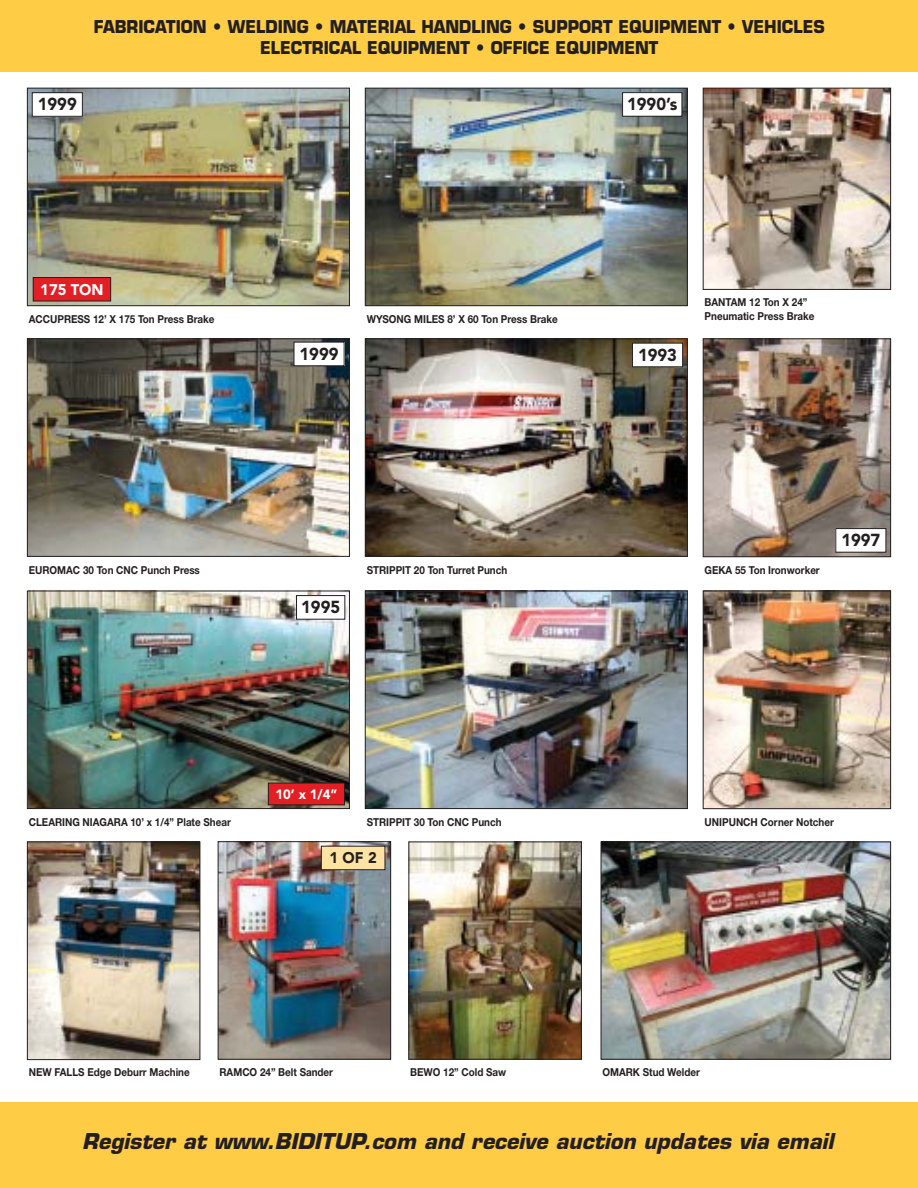
<style>
.page{position:relative;width:918px;height:1188px;background:#fff}
.page>*{position:absolute;margin:0;border:0;box-sizing:border-box;transform-origin:0 0}
.t1{font:italic 700 21.3px "Eurostile";letter-spacing:.005em;color:#231f20}
.t2{font:700 17.25px/20.4px "Eurostile";color:#231f20;text-align:center;scale:.92 1}
.t3{font:900 17.25px "Avenir";color:#231f20;scale:.95 1}
.t4{font:900 15.3px "Avenir";color:#fff;scale:.96 1}
.t5{font:900 15.3px "Avenir";color:#231f20;scale:.96 1}
.t6{font:900 13.5px "Avenir";color:#fff}
.t7{font:700 10.95px/13.5px "Helvetica Neue";color:#231f20;scale:.9 1}
</style>
<div class="page">
<div style="left:0;top:1102px;width:918px;height:86px;background:#ffcc46"></div>
<div style="left:0;top:0;width:918px;height:71px;background:#ffcc46"></div>
<img style="left:29px;top:90px;width:319px;height:214px">
<div style="left:27px;top:88px;width:323px;height:218px;border:1px solid #231f20"></div>
<img style="left:367px;top:90px;width:319px;height:214px">
<div style="left:365px;top:88px;width:323px;height:218px;border:1px solid #231f20"></div>
<img style="left:705px;top:90px;width:184px;height:198px">
<div style="left:703px;top:88px;width:188px;height:202px;border:1px solid #231f20"></div>
<img style="left:29px;top:340px;width:319px;height:215px">
<div style="left:27px;top:338px;width:323px;height:219px;border:1px solid #231f20"></div>
<img style="left:367px;top:340px;width:319px;height:215px">
<div style="left:365px;top:338px;width:323px;height:219px;border:1px solid #231f20"></div>
<img style="left:705px;top:340px;width:184px;height:215px">
<div style="left:703px;top:338px;width:188px;height:219px;border:1px solid #231f20"></div>
<img style="left:29px;top:593px;width:319px;height:214px">
<div style="left:27px;top:591px;width:323px;height:218px;border:1px solid #231f20"></div>
<img style="left:367px;top:593px;width:319px;height:214px">
<div style="left:365px;top:591px;width:323px;height:218px;border:1px solid #231f20"></div>
<img style="left:705px;top:593px;width:184px;height:214px">
<div style="left:703px;top:591px;width:188px;height:218px;border:1px solid #231f20"></div>
<img style="left:29px;top:844px;width:169px;height:214px">
<div style="left:27px;top:842px;width:173px;height:218px;border:1px solid #231f20"></div>
<img style="left:220px;top:843px;width:169px;height:215px">
<div style="left:218px;top:841px;width:173px;height:219px;border:1px solid #231f20"></div>
<img style="left:410px;top:844px;width:170px;height:214px">
<div style="left:408px;top:842px;width:174px;height:218px;border:1px solid #231f20"></div>
<img style="left:603px;top:844px;width:286px;height:214px">
<div style="left:601px;top:842px;width:290px;height:218px;border:1px solid #231f20"></div>
<div style="left:32px;top:93px;width:50px;height:23px;background:#fff"></div>
<div style="left:32px;top:92px;width:51px;height:25px;border:1px solid #231f20"></div>
<div style="left:294px;top:342px;width:50px;height:24px;background:#fff"></div>
<div style="left:294px;top:342px;width:51px;height:24px;border:1px solid #231f20"></div>
<div style="left:836px;top:529px;width:50px;height:23px;background:#fff"></div>
<div style="left:835px;top:528px;width:51px;height:25px;border:1px solid #231f20"></div>
<div style="left:268px;top:783px;width:76px;height:22px;background:#e31f26"></div>
<div style="left:321px;top:846px;width:64px;height:24px;background:#ffe3a2"></div>
<div style="left:321px;top:846px;width:64px;height:24px;border:1px solid #231f20"></div>
<div style="left:33px;top:278px;width:78px;height:23px;background:#e31f26"></div>
<div style="left:33px;top:277px;width:78px;height:24px;border:1px solid #231f20"></div>
<div style="left:632px;top:343px;width:51px;height:24px;background:#fff"></div>
<div style="left:632px;top:343px;width:51px;height:24px;border:1px solid #231f20"></div>
<div style="left:297px;top:596px;width:48px;height:23px;background:#fff"></div>
<div style="left:296px;top:595px;width:49px;height:25px;border:1px solid #231f20"></div>
<div style="left:623px;top:93px;width:59px;height:23px;background:#fff"></div>
<div style="left:622px;top:92px;width:60px;height:25px;border:1px solid #231f20"></div>
<h2 class="t3" style="left:38px;top:97px;width:43px">1999</h2>
<h2 class="t2" style="left:94px;top:18px;width:796px">FABRICATION • WELDING • MATERIAL HANDLING • SUPPORT EQUIPMENT • VEHICLES<br>ELECTRICAL EQUIPMENT • OFFICE EQUIPMENT</h2>
<h2 class="t3" style="left:627px;top:97px;width:54px">1990’s</h2>
<h3 class="t4" style="left:40px;top:283px;width:67px">175 TON</h3>
<p class="t7" style="left:29px;top:313px;width:208px">ACCUPRESS 12’ X 175 Ton Press Brake</p>
<p class="t7" style="left:367px;top:313px;width:214px">WYSONG MILES 8’ X 60 Ton Press Brake</p>
<h2 class="t3" style="left:300px;top:347px;width:43px">1999</h2>
<h2 class="t3" style="left:638px;top:348px;width:43px">1993</h2>
<p class="t7" style="left:705px;top:297px;width:124px">BANTAM 12 Ton X 24”<br>Pneumatic Press Brake</p>
<p class="t7" style="left:29px;top:564px;width:192px">EUROMAC 30 Ton CNC Punch Press</p>
<p class="t7" style="left:367px;top:564px;width:158px">STRIPPIT 20 Ton Turret Punch</p>
<p class="t7" style="left:705px;top:564px;width:130px">GEKA 55 Ton Ironworker</p>
<h2 class="t3" style="left:301px;top:600px;width:43px">1995</h2>
<h2 class="t3" style="left:841px;top:533px;width:43px">1997</h2>
<p class="t6" style="left:276px;top:788px;width:63px">10’ x 1/4”</p>
<p class="t7" style="left:29px;top:816px;width:226px">CLEARING NIAGARA 10’ x 1/4” Plate Shear</p>
<p class="t7" style="left:367px;top:816px;width:151px">STRIPPIT 30 Ton CNC Punch</p>
<p class="t7" style="left:705px;top:816px;width:145px">UNIPUNCH Corner Notcher</p>
<h3 class="t5" style="left:330px;top:852px;width:51px">1OF2</h3>
<p class="t7" style="left:29px;top:1066px;width:180px">NEW FALLS Edge Deburr Machine</p>
<p class="t7" style="left:220px;top:1067px;width:128px">RAMCO 24” Belt Sander</p>
<p class="t7" style="left:410px;top:1067px;width:108px">BEWO 12” Cold Saw</p>
<p class="t7" style="left:602px;top:1067px;width:110px">OMARK Stud Welder</p>
<h1 class="t1" style="left:82px;top:1133px;width:753px">Register at www.BIDITUP.com and receive auction updates via email</h1>
</div>
